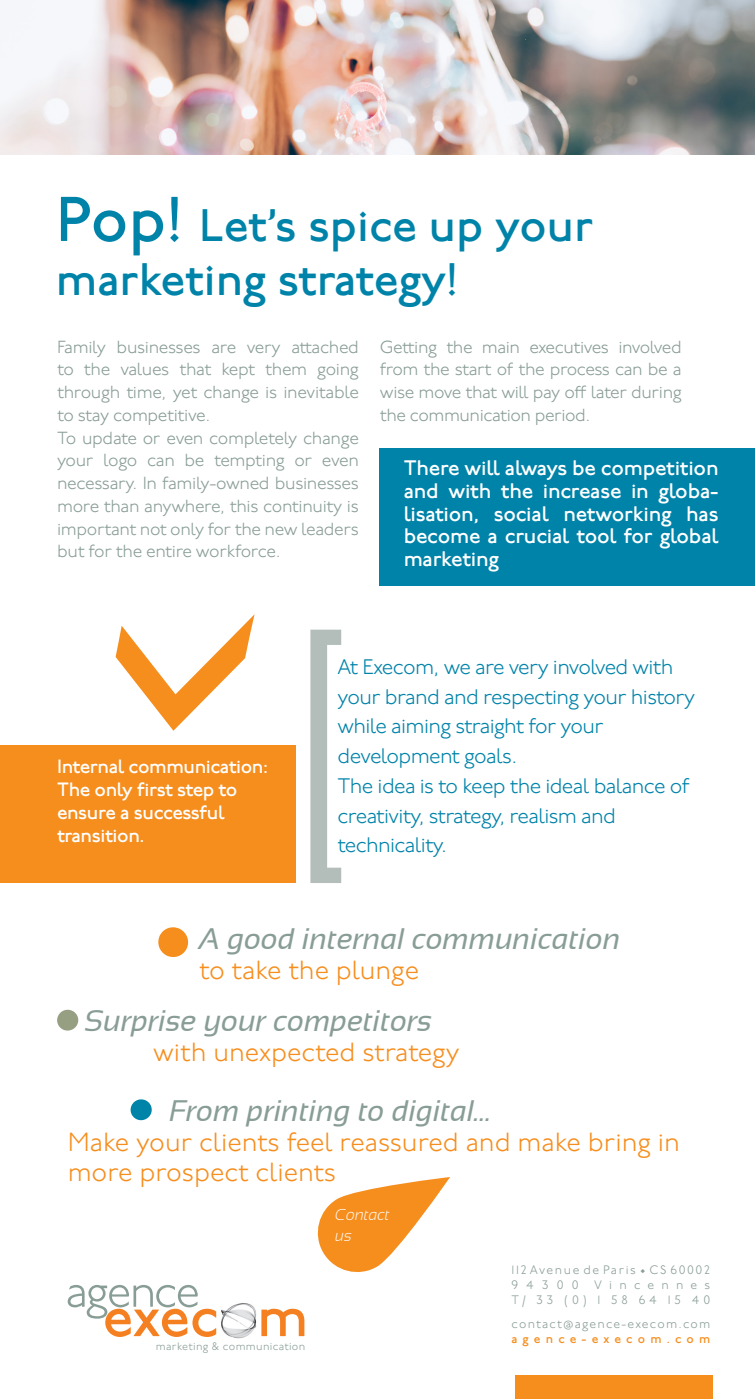
<style>
.page{position:relative;width:755px;height:1399px;background:#fff}
.page>*{position:absolute;margin:0;border:0;box-sizing:border-box;transform-origin:0 0}
.t1{font:500 45.5px/54.2px "P22 Underground";color:#0083a9}
.t2{font:italic 29.75px "Sansation";color:#899d97}
.t3{font:300 26.25px/29.8px "P22 Underground";color:#f68e1e}
.t4{font:300 21px/29.8px "P22 Underground";letter-spacing:-.03em;color:#0083a9}
.t5{font:500 21px/22.8px "P22 Underground";letter-spacing:-.01em;color:#fff;text-align:justify}
.t6{font:500 19.25px/22.8px "P22 Underground";letter-spacing:-.02em;color:#fff}
.t7{font:300 17.5px/22.8px "P22 Underground";letter-spacing:-.02em;color:#899d97;text-align:justify}
.t8{font:italic 300 15.75px "Sansation";color:#fff}
.t9{font:300 12.25px "P22 Underground";letter-spacing:.13em;color:#899d97}
.t10{font:300 12.25px "P22 Underground";letter-spacing:.095em;color:#899d97}
.t11{font:500 12.25px "P22 Underground";letter-spacing:.425em;color:#f68e1e}
.t12{font:300 12.25px "P22 Underground";letter-spacing:.59em;color:#899d97}
.t13{font:300 10.85px "P22 Underground";letter-spacing:.03em;color:#899d97}
.s1{font-size:63px}
</style>
<div class="page">
<svg style="left:310px;top:630px;width:31px;height:253px"></svg>
<svg style="left:158px;top:927px;width:31px;height:31px"></svg>
<svg style="left:57px;top:1009px;width:22px;height:22px"></svg>
<svg style="left:130px;top:1099px;width:22px;height:22px"></svg>
<svg style="left:261px;top:1309px;width:43px;height:27px"></svg>
<svg style="left:68px;top:1285px;width:148px;height:52px"></svg>
<img style="left:221px;top:1303px;width:36px;height:36px">
<svg style="left:317px;top:1177px;width:133px;height:95px"></svg>
<div style="left:515px;top:1375px;width:197px;height:24px;background:#f68e1e"></div>
<img style="left:0;top:0;width:754px;height:154px">
<div style="left:379px;top:448px;width:375px;height:137px;background:#0083a9"></div>
<div style="left:0;top:746px;width:295px;height:137px;background:#f68e1e"></div>
<svg style="left:115px;top:615px;width:139px;height:116px"></svg>
<p class="t1" style="left:56px;top:200px;width:538px"><span class="s1">Pop!</span> Let’s spice up your marketing strategy!</p>
<p class="t7" style="left:57px;top:336px;width:303px">Family businesses are very attached to the values that kept them going through time, yet change is inevitable to stay competitive.</p>
<p class="t7" style="left:57px;top:427px;width:303px">To update or even completely change your logo can be tempting or even necessary. In family-owned businesses more than anywhere, this continuity is important not only for the new leaders but for the entire workforce.</p>
<p class="t7" style="left:379px;top:336px;width:303px">Getting the main executives involved from the start of the process can be a wise move that will pay off later during the communication period.</p>
<p class="t5" style="left:403px;top:457px;width:316px">There will always be competition and with the increase in globa&shy;lisation, social networking has become a crucial tool for global marketing</p>
<p class="t6" style="left:57px;top:756px;width:212px">Internal communication:<br>The only first step to ensure a successful</p>
<p class="t6" style="left:57px;top:824px;width:89px">transition.</p>
<p class="t4" style="left:337px;top:653px;width:359px">At Execom, we are very involved with your brand and respecting your history while aiming straight for your development goals.<br>The idea is to keep the ideal balance of creativity, strategy, realism and technicality.</p>
<p class="t2" style="left:199px;top:922px;width:422px">A good internal communication</p>
<p class="t3" style="left:199px;top:956px;width:221px">to take the plunge</p>
<p class="t2" style="left:85px;top:1004px;width:349px">Surprise your competitors</p>
<p class="t3" style="left:153px;top:1038px;width:307px">with unexpected strategy</p>
<p class="t2" style="left:169px;top:1094px;width:323px">From printing to digital…</p>
<p class="t3" style="left:68px;top:1128px;width:613px">Make your clients feel reassured and make bring in more prospect clients</p>
<p class="t8" style="left:335px;top:1205px;width:56px">Contact</p>
<p class="t8" style="left:335px;top:1226px;width:18px">us</p>
<p class="t13" style="left:156px;top:1340px;width:151px">marketing &amp; communication</p>
<p class="t9" style="left:511px;top:1263px;width:200px">112 Avenue de Paris • CS 60002</p>
<p class="t9" style="left:511px;top:1278px;width:68px">94300</p>
<p class="t12" style="left:593px;top:1278px;width:117px">Vincennes</p>
<p class="t9" style="left:511px;top:1293px;width:200px">T/ 33 (0) 1 58 64 15 40</p>
<p class="t10" style="left:511px;top:1317px;width:200px">contact@agence-execom.com</p>
<p class="t11" style="left:511px;top:1332px;width:200px">agence-execom.com</p>
</div>
